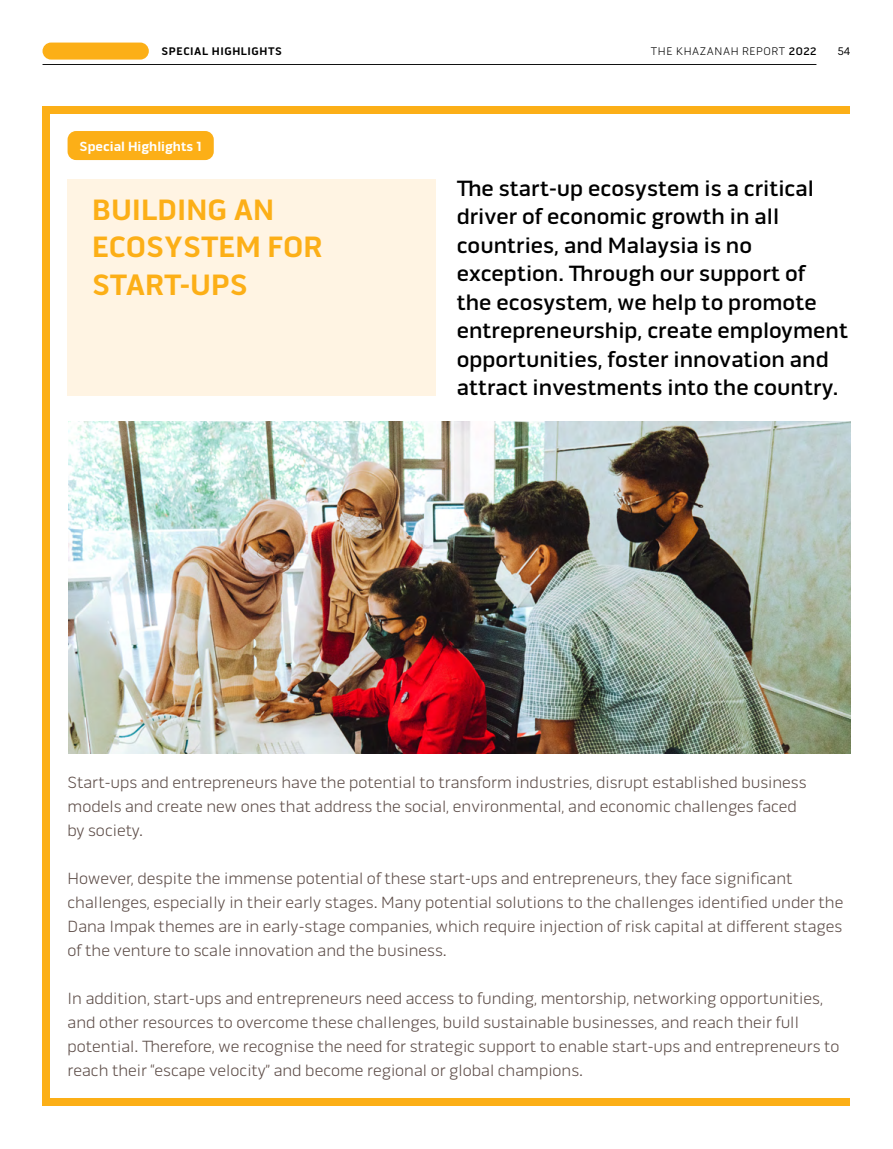
<style>
.page{position:relative;width:893px;height:1149px;background:#fff}
.page>*{position:absolute;margin:0;border:0;box-sizing:border-box;transform-origin:0 0}
.t1{font:700 30px/37.5px "Pill Gothic 600 mg";color:#fcaf17}
.t2{font:500 22.5px/28.5px "Pill Gothic 600 mg";color:#000}
.t3{font:300 16.5px/24px "Pill Gothic 600 mg";color:#5d4d48}
.t4{font:700 13.5px "Pill Gothic 600 mg";color:#fff}
.t5{font:300 11.25px "Pill Gothic 600 mg";letter-spacing:.05em;color:#000}
.t6{font:700 11.25px "Pill Gothic 600 mg";letter-spacing:.05em;color:#000}
.t7{font:11.25px "Pill Gothic 600 mg";color:#000}
.s1{font-weight:500}
</style>
<div class="page">
<div style="left:43px;top:43px;width:106px;height:17px;background:#fcaf17;border-radius:9px"></div>
<hr style="left:43px;top:64px;width:773px;height:1px;background:#000">
<div style="left:43px;top:106px;width:807px;height:8px;background:#fcaf17"></div>
<div style="left:43px;top:1098px;width:807px;height:7px;background:#fcaf17"></div>
<div style="left:43px;top:106px;width:7px;height:999px;background:#fcaf17"></div>
<div style="left:67px;top:179px;width:368px;height:216px;background:#fff4e3"></div>
<img style="left:68px;top:421px;width:782px;height:331px">
<div style="left:68px;top:131px;width:146px;height:29px;background:#fcaf17;border-radius:9px"></div>
<p class="t6" style="left:162px;top:45px;width:122px">SPECIAL HIGHLIGHTS</p>
<p class="t5" style="left:651px;top:45px;width:167px">THE KHAZANAH REPORT <span class="s1">2022</span></p>
<p class="t7" style="left:837px;top:45px;width:15px">54</p>
<p class="t4" style="left:80px;top:138px;width:124px">Special Highlights 1</p>
<h1 class="t1" style="left:92px;top:191px;width:232px">BUILDING AN<br>ECOSYSTEM FOR<br>START-UPS</h1>
<p class="t2" style="left:457px;top:174px;width:393px">The start-up ecosystem is a critical driver of economic growth in all countries, and Malaysia is no exception. Through our support of<br>the ecosystem, we help to promote entrepreneurship, create employment opportunities, foster innovation and attract investments into the country.</p>
<p class="t3" style="left:68px;top:769px;width:740px">Start-ups and entrepreneurs have the potential to transform industries, disrupt established business models and create new ones that address the social, environmental, and economic challenges faced by society.</p>
<p class="t3" style="left:68px;top:865px;width:777px">However, despite the immense potential of these start-ups and entrepreneurs, they face significant challenges, especially in their early stages. Many potential solutions to the challenges identified under the Dana Impak themes are in early-stage companies, which require injection of risk capital at different stages of the venture to scale innovation and the business.</p>
<p class="t3" style="left:68px;top:985px;width:773px">In addition, start-ups and entrepreneurs need access to funding, mentorship, networking opportunities, and other resources to overcome these challenges, build sustainable businesses, and reach their full potential. Therefore, we recognise the need for strategic support to enable start-ups and entrepreneurs to reach their “escape velocity” and become regional or global champions.</p>
</div>
